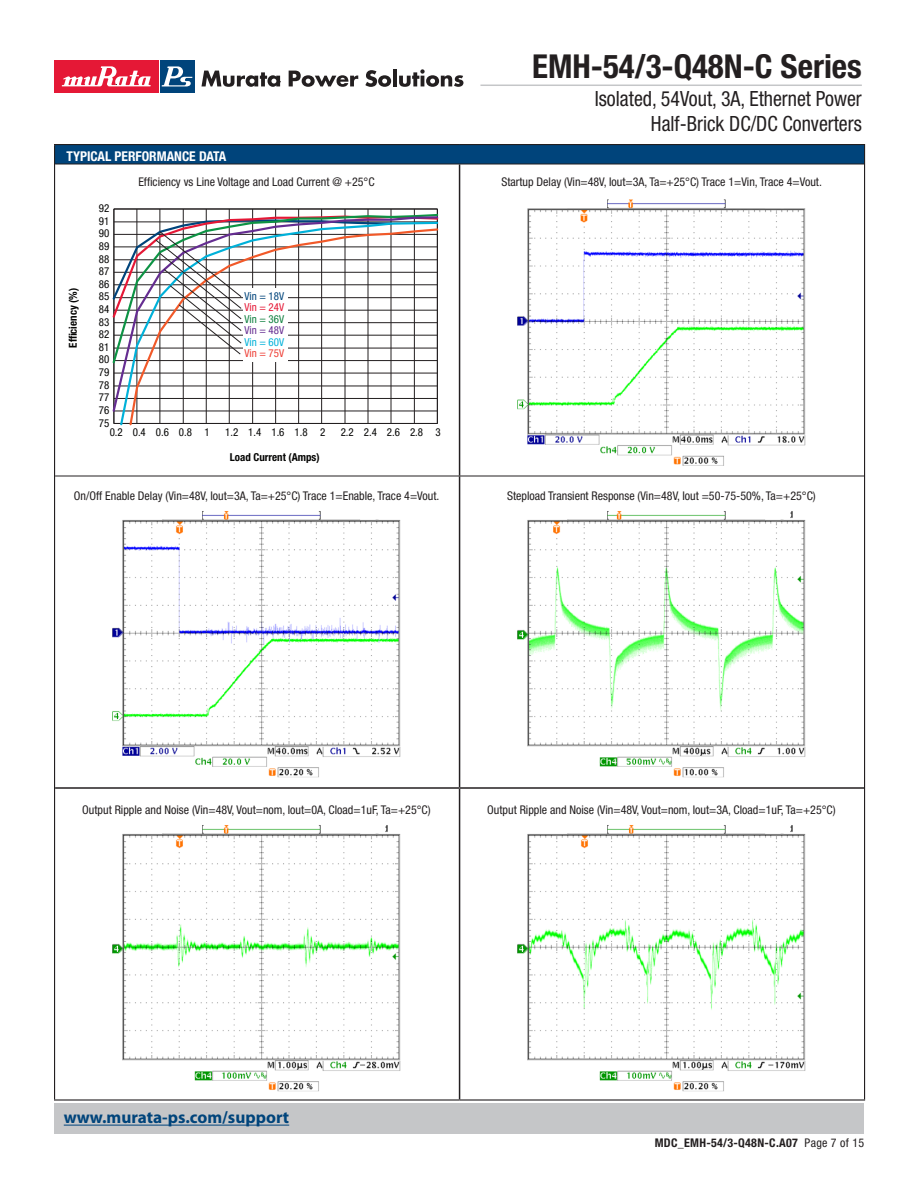
<style>
.page{position:relative;width:918px;height:1188px;background:#fff}
.page>*{position:absolute;margin:0;border:0;box-sizing:border-box;transform-origin:0 0}
.t1{font:700 condensed 33px "Helvetica Neue LT Std";color:#231f20}
.t2{font:condensed 21px/25.2px "Helvetica Neue LT Std";color:#231f20;text-align:right;scale:.95 1}
.t3{font:700 17.25px "Myriad";color:#00447b}
.t4{font:700 condensed 13.5px "Helvetica Neue LT Std";color:#fff}
.t5{font:condensed 12px "Helvetica Neue LT Std";color:#231f20}
.t6{font:700 condensed 12px "Helvetica Neue LT Std";letter-spacing:.025em;color:#231f20}
.t7{font:condensed 10.95px "Helvetica Neue LT Std";color:#050504}
.t8{font:700 condensed 10.95px "Helvetica Neue LT Std";color:#050504}
.t9{font:condensed 10.95px "Helvetica Neue LT Std";color:#00447b}
.t10{font:condensed 10.95px "Helvetica Neue LT Std";color:#e51836}
.t11{font:condensed 10.95px "Helvetica Neue LT Std";color:#0e803f}
.t12{font:condensed 10.95px "Helvetica Neue LT Std";color:#652d91}
.t13{font:condensed 10.95px "Helvetica Neue LT Std";color:#00b1d9}
.t14{font:condensed 10.95px "Helvetica Neue LT Std";color:#ee3e35}
.s1{font-weight:400}
</style>
<div class="page">
<div style="left:54px;top:1103px;width:810px;height:31px;background:#c5c6c8"></div>
<div style="left:54px;top:60px;width:104px;height:32px;background:#e51836"></div>
<svg style="left:62px;top:66px;width:89px;height:20px"></svg>
<div style="left:160px;top:60px;width:34px;height:32px;background:#00447b"></div>
<svg style="left:162px;top:66px;width:30px;height:21px"></svg>
<svg style="left:201px;top:71px;width:80px;height:16px"></svg>
<svg style="left:289px;top:71px;width:69px;height:16px"></svg>
<svg style="left:365px;top:70px;width:26px;height:17px"></svg>
<hr style="left:393px;top:69px;width:4px;height:17px;background:#231f20">
<svg style="left:399px;top:69px;width:64px;height:18px"></svg>
<hr style="left:480px;top:85px;width:382px;height:1px;background:#c5c6c8">
<hr style="left:64px;top:1125px;width:225px;height:1px;background:#00447b">
<div style="left:55px;top:145px;width:810px;height:19px;background:#00447b"></div>
<hr style="left:54px;top:144px;width:406px;height:1px;background:#231f20">
<svg style="left:54px;top:145px;width:1px;height:19px"></svg>
<hr style="left:460px;top:144px;width:405px;height:1px;background:#231f20">
<svg style="left:864px;top:145px;width:1px;height:19px"></svg>
<hr style="left:54px;top:164px;width:1px;height:312px;background:#231f20">
<hr style="left:864px;top:164px;width:1px;height:312px;background:#231f20">
<hr style="left:54px;top:476px;width:1px;height:312px;background:#231f20">
<hr style="left:864px;top:476px;width:1px;height:312px;background:#231f20">
<hr style="left:54px;top:788px;width:1px;height:311px;background:#231f20">
<hr style="left:864px;top:788px;width:1px;height:311px;background:#231f20">
<hr style="left:54px;top:1099px;width:406px;height:2px;background:#231f20">
<hr style="left:460px;top:1099px;width:405px;height:2px;background:#231f20">
<hr style="left:459px;top:164px;width:1px;height:312px;background:#231f20">
<hr style="left:459px;top:476px;width:1px;height:311px;background:#231f20">
<hr style="left:55px;top:787px;width:405px;height:2px;background:#231f20">
<hr style="left:460px;top:787px;width:404px;height:2px;background:#231f20">
<hr style="left:459px;top:789px;width:1px;height:310px;background:#231f20">
<hr style="left:55px;top:164px;width:405px;height:1px;background:#231f20">
<hr style="left:460px;top:164px;width:404px;height:1px;background:#231f20">
<hr style="left:55px;top:476px;width:405px;height:1px;background:#231f20">
<hr style="left:460px;top:476px;width:404px;height:1px;background:#231f20">
<hr style="left:414px;top:209px;width:1px;height:214px;background:#231f20">
<hr style="left:391px;top:209px;width:1px;height:214px;background:#231f20">
<hr style="left:368px;top:209px;width:1px;height:214px;background:#231f20">
<hr style="left:345px;top:209px;width:1px;height:214px;background:#231f20">
<hr style="left:321px;top:209px;width:1px;height:214px;background:#231f20">
<hr style="left:298px;top:209px;width:1px;height:214px;background:#231f20">
<hr style="left:275px;top:209px;width:1px;height:214px;background:#231f20">
<hr style="left:252px;top:209px;width:1px;height:214px;background:#231f20">
<hr style="left:229px;top:209px;width:1px;height:214px;background:#231f20">
<hr style="left:206px;top:209px;width:1px;height:214px;background:#231f20">
<hr style="left:183px;top:209px;width:1px;height:214px;background:#231f20">
<hr style="left:160px;top:209px;width:1px;height:214px;background:#231f20">
<hr style="left:137px;top:209px;width:1px;height:214px;background:#231f20">
<hr style="left:114px;top:209px;width:1px;height:214px;background:#231f20">
<hr style="left:114px;top:423px;width:323px;height:1px;background:#231f20">
<svg style="left:128px;top:355px;width:310px;height:71px"></svg>
<div style="left:243px;top:288px;width:45px;height:73px;background:#fff"></div>
<svg style="left:112px;top:214px;width:327px;height:141px"></svg>
<img style="left:517px;top:200px;width:289px;height:266px">
<img style="left:517px;top:511px;width:289px;height:267px">
<img style="left:112px;top:511px;width:289px;height:267px">
<img style="left:517px;top:825px;width:289px;height:266px">
<img style="left:112px;top:825px;width:289px;height:266px">
<p class="t4" style="left:67px;top:148px;width:161px">TYPICAL PERFORMANCE DATA</p>
<p class="t8" style="left:66px;top:348px;width:61px;rotate:-90deg">Efficiency (%)</p>
<p class="t7" style="left:99px;top:202px;width:12px">92</p>
<p class="t7" style="left:99px;top:214px;width:12px">91</p>
<p class="t7" style="left:99px;top:227px;width:12px">90</p>
<p class="t7" style="left:99px;top:240px;width:12px">89</p>
<p class="t7" style="left:99px;top:252px;width:12px">88</p>
<p class="t7" style="left:99px;top:265px;width:12px">87</p>
<p class="t7" style="left:99px;top:278px;width:12px">86</p>
<p class="t7" style="left:99px;top:290px;width:12px">85</p>
<p class="t7" style="left:99px;top:303px;width:12px">84</p>
<p class="t7" style="left:99px;top:315px;width:12px">83</p>
<p class="t7" style="left:99px;top:328px;width:12px">82</p>
<p class="t7" style="left:99px;top:341px;width:12px">81</p>
<p class="t7" style="left:99px;top:353px;width:12px">80</p>
<p class="t7" style="left:99px;top:366px;width:12px">79</p>
<p class="t7" style="left:99px;top:378px;width:12px">78</p>
<p class="t7" style="left:99px;top:391px;width:12px">77</p>
<p class="t7" style="left:99px;top:404px;width:12px">76</p>
<p class="t5" style="left:138px;top:174px;width:238px">Efficiency vs Line Voltage and Load Current @ +25°C</p>
<p class="t9" style="left:244px;top:290px;width:41px">Vin = 18V</p>
<p class="t10" style="left:244px;top:301px;width:41px">Vin = 24V</p>
<p class="t11" style="left:244px;top:313px;width:41px">Vin = 36V</p>
<p class="t12" style="left:244px;top:324px;width:41px">Vin = 48V</p>
<p class="t13" style="left:244px;top:335px;width:41px">Vin = 60V</p>
<p class="t14" style="left:244px;top:347px;width:41px">Vin = 75V</p>
<p class="t7" style="left:99px;top:416px;width:12px">75</p>
<p class="t7" style="left:110px;top:426px;width:102px">0.2 0.4 0.6 0.8 1</p>
<p class="t7" style="left:225px;top:426px;width:102px">1.2 1.4 1.6 1.8 2</p>
<p class="t7" style="left:341px;top:426px;width:102px">2.2 2.4 2.6 2.8 3</p>
<p class="t8" style="left:230px;top:451px;width:91px">Load Current (Amps)</p>
<p class="t5" style="left:74px;top:489px;width:367px">On/Off Enable Delay (Vin=48V, Iout=3A, Ta=+25°C) Trace 1=Enable, Trace 4=Vout.</p>
<h1 class="t1" style="left:532px;top:46px;width:331px">EMH-54/3-Q48N-C Series</h1>
<h2 class="t2" style="left:595px;top:86px;width:283px">Isolated, 54Vout, 3A, Ethernet Power<br>Half-Brick DC/DC Converters</h2>
<p class="t5" style="left:502px;top:174px;width:322px">Startup Delay (Vin=48V, Iout=3A, Ta=+25°C) Trace 1=Vin, Trace 4=Vout.</p>
<p class="t5" style="left:507px;top:489px;width:310px">Stepload Transient Response (Vin=48V, Iout =50-75-50%, Ta=+25°C)</p>
<p class="t5" style="left:82px;top:802px;width:350px">Output Ripple and Noise (Vin=48V, Vout=nom, Iout=0A, Cload=1uF, Ta=+25°C)</p>
<p class="t5" style="left:487px;top:802px;width:350px">Output Ripple and Noise (Vin=48V, Vout=nom, Iout=3A, Cload=1uF, Ta=+25°C)</p>
<h3 class="t3" style="left:64px;top:1109px;width:227px">www.murata-ps.com/support</h3>
<p class="t6" style="left:655px;top:1136px;width:211px">MDC_EMH-54/3-Q48N-C.A07 <span class="s1">Page 7 of 15</span></p>
</div>
